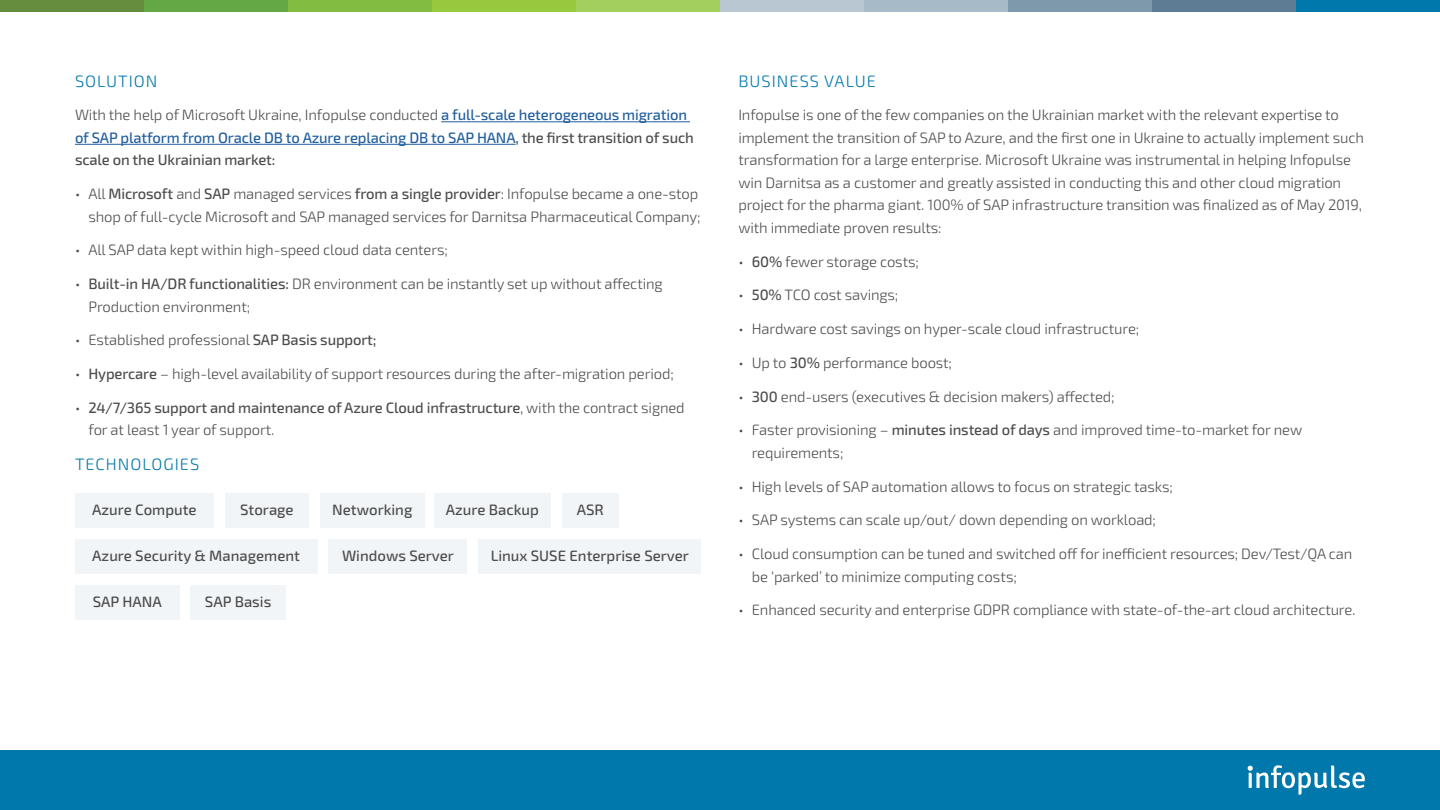
<style>
.page{position:relative;width:1440px;height:810px;background:#fff}
.page>*{position:absolute;margin:0;border:0;box-sizing:border-box;transform-origin:0 0}
.t1{font:300 16.5px "Exo 2.0";letter-spacing:.06em;color:#0078ab}
.t2{font:300 15px/22.5px "Exo 2.0";letter-spacing:-.01em;color:#4b4c4c}
.t3{font:500 15px/22.5px "Exo 2.0";color:#4b4c4c}
.t4{font:500 15px/22.5px "Exo 2.0";letter-spacing:-.01em;color:#215e9e}
.s1{font-weight:300;color:#4b4c4c}
.s2{color:#4b4c4c}
.s3{font-weight:500}
.s4{font-weight:300}
</style>
<div class="page">
<div style="left:0;top:750px;width:1440px;height:60px;background:#0078ab"></div>
<svg style="left:1248px;top:765px;width:117px;height:30px"></svg>
<div style="left:1152px;top:0;width:288px;height:12px;background:#0078ab"></div>
<div style="left:1008px;top:0;width:288px;height:12px;background:#5e7d94"></div>
<div style="left:864px;top:0;width:288px;height:12px;background:#7d99ab"></div>
<div style="left:720px;top:0;width:288px;height:12px;background:#a6bac7"></div>
<div style="left:576px;top:0;width:288px;height:12px;background:#b8c7d1"></div>
<div style="left:432px;top:0;width:288px;height:12px;background:#a3cf5e"></div>
<div style="left:288px;top:0;width:288px;height:12px;background:#96c93d"></div>
<div style="left:144px;top:0;width:288px;height:12px;background:#82bd42"></div>
<div style="left:0;top:0;width:288px;height:12px;background:#63a845"></div>
<div style="left:0;top:0;width:144px;height:12px;background:#668c3d"></div>
<hr style="left:441px;top:121px;width:249px;height:1px;background:#215e9e">
<hr style="left:75px;top:144px;width:441px;height:1px;background:#215e9e">
<div style="left:75px;top:494px;width:139px;height:34px;background:#f2f5f7"></div>
<div style="left:75px;top:539px;width:242px;height:35px;background:#f2f5f7"></div>
<div style="left:75px;top:585px;width:104px;height:35px;background:#f2f5f7"></div>
<div style="left:190px;top:585px;width:96px;height:35px;background:#f2f5f7"></div>
<div style="left:328px;top:539px;width:139px;height:35px;background:#f2f5f7"></div>
<div style="left:478px;top:539px;width:223px;height:35px;background:#f2f5f7"></div>
<div style="left:225px;top:494px;width:84px;height:34px;background:#f2f5f7"></div>
<div style="left:320px;top:494px;width:104px;height:34px;background:#f2f5f7"></div>
<div style="left:434px;top:494px;width:116px;height:34px;background:#f2f5f7"></div>
<div style="left:562px;top:494px;width:57px;height:34px;background:#f2f5f7"></div>
<p class="t1" style="left:75px;top:71px;width:84px">SOLUTION</p>
<p class="t4" style="left:75px;top:104px;width:620px"><span class="s1">With the help of Microsoft Ukraine, Infopulse conducted</span> a full-scale heterogeneous migration of SAP platform from Oracle DB to Azure replacing DB to SAP HANA<span class="s2">, the first transition of such scale on the Ukrainian market:</span></p>
<p class="t2" style="left:75px;top:183px;width:627px;text-align:right">• All <span class="s3">Microsoft</span> and <span class="s3">SAP</span> managed services <span class="s3">from a single provider</span>: Infopulse became a one-stop shop of full-cycle Microsoft and SAP managed services for Darnitsa Pharmaceutical Company;</p>
<p class="t2" style="left:75px;top:239px;width:374px">• All SAP data kept within high-speed cloud data centers;</p>
<p class="t2" style="left:88px;top:273px;width:576px;text-indent:-13px">• <span class="s3">Built-in HA/DR functionalities:</span> DR environment can be instantly set up without affecting<br>Production environment;</p>
<p class="t2" style="left:75px;top:329px;width:303px">• Established professional <span class="s3">SAP Basis support;</span></p>
<p class="t2" style="left:75px;top:363px;width:600px">• <span class="s3">Hypercare</span> – high-level availability of support resources during the after-migration period;</p>
<p class="t3" style="left:88px;top:397px;width:598px;text-indent:-13px"><span class="s4">•</span> 24/7/365 support and maintenance of Azure Cloud infrastructure<span class="s4">, with the contract signed for at least 1 year of support.</span></p>
<p class="t1" style="left:75px;top:455px;width:126px">TECHNOLOGIES</p>
<p class="t3" style="left:92px;top:499px;width:106px">Azure Compute</p>
<p class="t3" style="left:92px;top:545px;width:209px">Azure Security &amp; Management</p>
<p class="t3" style="left:93px;top:590px;width:71px">SAP HANA</p>
<p class="t3" style="left:205px;top:590px;width:68px">SAP Basis</p>
<p class="t3" style="left:240px;top:499px;width:55px">Storage</p>
<p class="t3" style="left:332px;top:499px;width:82px">Networking</p>
<p class="t3" style="left:446px;top:499px;width:95px">Azure Backup</p>
<p class="t3" style="left:577px;top:499px;width:29px">ASR</p>
<p class="t3" style="left:342px;top:545px;width:113px">Windows Server</p>
<p class="t3" style="left:491px;top:545px;width:200px">Linux SUSE Enterprise Server</p>
<p class="t1" style="left:738px;top:71px;width:139px">BUSINESS VALUE</p>
<p class="t2" style="left:738px;top:104px;width:627px">Infopulse is one of the few companies on the Ukrainian market with the relevant expertise to implement the transition of SAP to Azure, and the first one in Ukraine to actually implement such transformation for a large enterprise. Microsoft Ukraine was instrumental in helping Infopulse win Darnitsa as a customer and greatly assisted in conducting this and other cloud migration project for the pharma giant. 100% of SAP infrastructure transition was finalized as of May 2019, with immediate proven results:</p>
<p class="t2" style="left:738px;top:250px;width:182px">• <span class="s3">60%</span> fewer storage costs;</p>
<p class="t2" style="left:738px;top:284px;width:161px">• <span class="s3">50%</span> TCO cost savings;</p>
<p class="t2" style="left:738px;top:318px;width:402px">• Hardware cost savings on hyper-scale cloud infrastructure;</p>
<p class="t2" style="left:738px;top:352px;width:215px">• Up to <span class="s3">30%</span> performance boost;</p>
<p class="t2" style="left:738px;top:385px;width:378px">• <span class="s3">300</span> end-users (executives &amp; decision makers) affected;</p>
<p class="t2" style="left:752px;top:419px;width:552px;text-indent:-13px">• Faster provisioning – <span class="s3">minutes instead of days</span> and improved time-to-market for new requirements;</p>
<p class="t2" style="left:738px;top:475px;width:436px">• High levels of SAP automation allows to focus on strategic tasks;</p>
<p class="t2" style="left:738px;top:509px;width:419px">• SAP systems can scale up/out/ down depending on workload;</p>
<p class="t2" style="left:752px;top:543px;width:602px;text-indent:-13px">• Cloud consumption can be tuned and switched off for inefficient resources; Dev/Test/QA can be ‘parked’ to minimize computing costs;</p>
<p class="t2" style="left:738px;top:599px;width:619px">• Enhanced security and enterprise GDPR compliance with state-of-the-art cloud architecture.</p>
</div>
